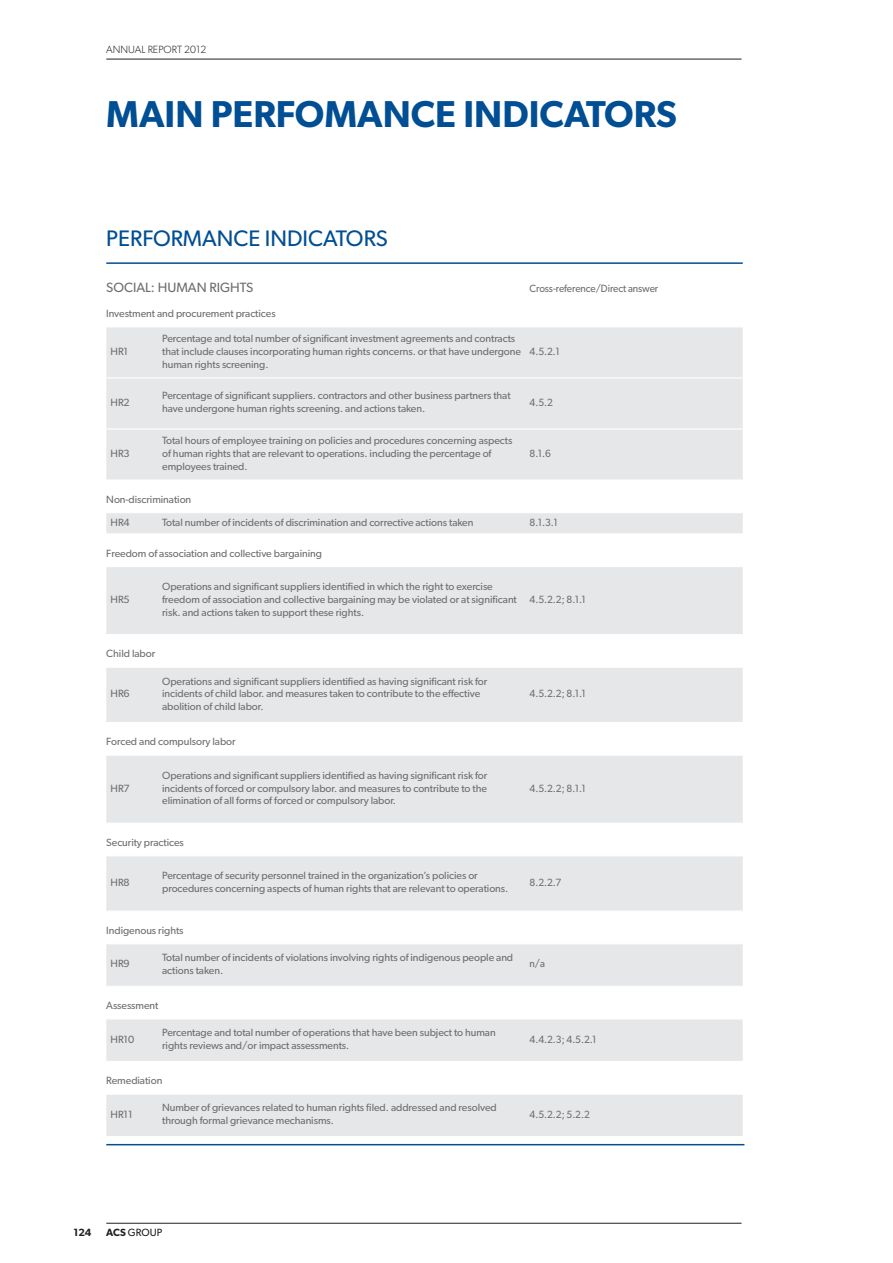
<style>
.page{position:relative;width:893px;height:1263px;background:#fff}
.page>*{position:absolute;margin:0;border:0;box-sizing:border-box;transform-origin:0 0}
.t1{font:600 37.5px "Gibson";color:#004e94}
.t2{font:22.5px "Gibson";color:#004e94}
.t3{font:13.5px "Gibson";color:#6d6e70}
.t4{font:10.5px/12.8px "Gibson";letter-spacing:-.005em;color:#6d6e70}
.t5{font:10.5px "Gibson";letter-spacing:-.005em;color:#6d6e70;scale:.95 1}
.t6{font:300 10.5px "Gibson";color:#231f20}
.t7{font:10.5px "Gibson";color:#231f20}
.t8{font:600 10.5px "Gibson";color:#231f20}
.s1{font-weight:600}
</style>
<div class="page">
<hr style="left:106px;top:1223px;width:636px;height:1px;background:#231f20">
<hr style="left:106px;top:59px;width:636px;height:1px;background:#231f20">
<div style="left:106px;top:327px;width:637px;height:152px;background:#e6e7e8"></div>
<hr style="left:106px;top:377px;width:637px;height:1px;background:#fff">
<hr style="left:106px;top:428px;width:637px;height:2px;background:#fff">
<hr style="left:106px;top:262px;width:637px;height:2px;background:#004e94">
<div style="left:106px;top:513px;width:637px;height:20px;background:#e6e7e8"></div>
<div style="left:106px;top:567px;width:637px;height:67px;background:#e6e7e8"></div>
<div style="left:106px;top:668px;width:637px;height:54px;background:#e6e7e8"></div>
<div style="left:106px;top:756px;width:637px;height:67px;background:#e6e7e8"></div>
<div style="left:106px;top:856px;width:637px;height:54px;background:#e6e7e8"></div>
<div style="left:106px;top:944px;width:637px;height:42px;background:#e6e7e8"></div>
<div style="left:106px;top:1019px;width:637px;height:42px;background:#e6e7e8"></div>
<div style="left:106px;top:1095px;width:637px;height:41px;background:#e6e7e8"></div>
<hr style="left:106px;top:1144px;width:638px;height:1px;background:#004e94">
<p class="t6" style="left:106px;top:46px;width:102px">ANNUAL REPORT 2012</p>
<h1 class="t1" style="left:106px;top:101px;width:572px">MAIN PERFOMANCE INDICATORS</h1>
<h2 class="t2" style="left:106px;top:230px;width:283px">PERFORMANCE INDICATORS</h2>
<p class="t3" style="left:106px;top:282px;width:149px">SOCIAL: HUMAN RIGHTS</p>
<p class="t5" style="left:530px;top:284px;width:137px">Cross-reference/Direct answer</p>
<p class="t4" style="left:106px;top:308px;width:171px">Investment and procurement practices</p>
<p class="t4" style="left:111px;top:346px;width:19px">HR1</p>
<p class="t4" style="left:162px;top:333px;width:360px">Percentage and total number of significant investment agreements and contracts that include clauses incorporating human rights concerns. or that have undergone human rights screening.</p>
<p class="t5" style="left:530px;top:347px;width:33px">4.5.2.1</p>
<p class="t4" style="left:111px;top:397px;width:21px">HR2</p>
<p class="t4" style="left:162px;top:391px;width:350px">Percentage of significant suppliers. contractors and other business partners that have undergone human rights screening. and actions taken.</p>
<p class="t5" style="left:530px;top:399px;width:26px">4.5.2</p>
<p class="t4" style="left:111px;top:448px;width:21px">HR3</p>
<p class="t4" style="left:162px;top:435px;width:352px">Total hours of employee training on policies and procedures concerning aspects of human rights that are relevant to operations. including the percentage of employees trained.</p>
<p class="t5" style="left:530px;top:450px;width:24px">8.1.6</p>
<p class="t4" style="left:111px;top:489px;width:82px;line-height:22.8px;text-indent:-4px">Non-discrimination<br>HR4</p>
<p class="t4" style="left:162px;top:517px;width:313px">Total number of incidents of discrimination and corrective actions taken</p>
<p class="t5" style="left:530px;top:518px;width:31px">8.1.3.1</p>
<p class="t4" style="left:106px;top:548px;width:217px">Freedom of association and collective bargaining</p>
<p class="t4" style="left:111px;top:594px;width:21px">HR5</p>
<p class="t4" style="left:162px;top:581px;width:356px">Operations and significant suppliers identified in which the right to exercise freedom of association and collective bargaining may be violated or at significant risk. and actions taken to support these rights.</p>
<p class="t5" style="left:530px;top:596px;width:61px">4.5.2.2; 8.1.1</p>
<p class="t4" style="left:106px;top:649px;width:50px">Child labor</p>
<p class="t4" style="left:111px;top:688px;width:21px">HR6</p>
<p class="t4" style="left:162px;top:676px;width:327px">Operations and significant suppliers identified as having significant risk for incidents of child labor. and measures taken to contribute to the effective abolition of child labor.</p>
<p class="t4" style="left:106px;top:737px;width:131px">Forced and compulsory labor</p>
<p class="t4" style="left:111px;top:783px;width:21px">HR7</p>
<p class="t4" style="left:162px;top:770px;width:327px;text-align:justify">Operations and significant suppliers identified as having significant risk for incidents of forced or compulsory labor. and measures to contribute to the elimination of all forms of forced or compulsory labor.</p>
<p class="t5" style="left:530px;top:690px;width:61px">4.5.2.2; 8.1.1</p>
<p class="t5" style="left:530px;top:784px;width:61px">4.5.2.2; 8.1.1</p>
<p class="t4" style="left:106px;top:837px;width:79px">Security practices</p>
<p class="t4" style="left:111px;top:877px;width:21px">HR8</p>
<p class="t4" style="left:162px;top:871px;width:348px">Percentage of security personnel trained in the organization’s policies or procedures concerning aspects of human rights that are relevant to operations.</p>
<p class="t5" style="left:530px;top:878px;width:35px">8.2.2.7</p>
<p class="t4" style="left:106px;top:925px;width:79px">Indigenous rights</p>
<p class="t4" style="left:111px;top:959px;width:21px">HR9</p>
<p class="t4" style="left:162px;top:952px;width:353px">Total number of incidents of violations involving rights of indigenous people and actions taken.</p>
<p class="t5" style="left:530px;top:960px;width:18px">n/a</p>
<p class="t4" style="left:106px;top:1000px;width:54px">Assessment</p>
<p class="t4" style="left:111px;top:1034px;width:25px">HR10</p>
<p class="t4" style="left:162px;top:1027px;width:335px">Percentage and total number of operations that have been subject to human rights reviews and/or impact assessments.</p>
<p class="t5" style="left:530px;top:1035px;width:72px">4.4.2.3; 4.5.2.1</p>
<p class="t4" style="left:106px;top:1075px;width:58px">Remediation</p>
<p class="t4" style="left:111px;top:1109px;width:24px">HR11</p>
<p class="t4" style="left:162px;top:1102px;width:336px">Number of grievances related to human rights filed. addressed and resolved through formal grievance mechanisms.</p>
<p class="t5" style="left:530px;top:1110px;width:65px">4.5.2.2; 5.2.2</p>
<p class="t8" style="left:73px;top:1229px;width:19px">124</p>
<p class="t7" style="left:106px;top:1229px;width:57px"><span class="s1">ACS</span> GROUP</p>
</div>
